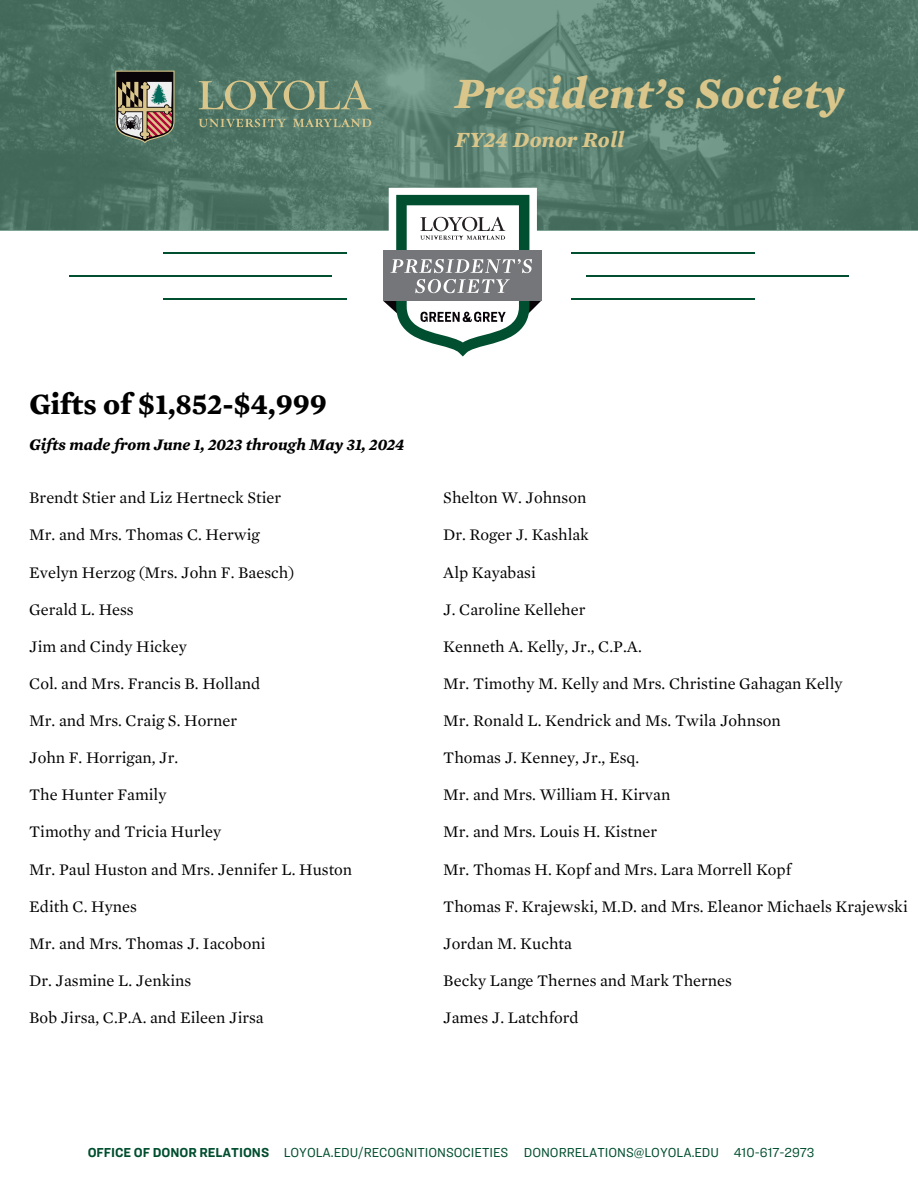
<style>
.page{position:relative;width:918px;height:1188px;background:#fff}
.page>*{position:absolute;margin:0;border:0;box-sizing:border-box;transform-origin:0 0}
.t1{font:italic 700 44.25px "Mercury Text G1";letter-spacing:.01em;color:#dac68a}
.t2{font:700 30px "Mercury Text G1";color:#000}
.t3{font:italic 700 22.05px "Mercury Text G1";letter-spacing:.01em;color:#dac68a}
.t4{font:16.5px "Mercury Text G1";color:#000}
.t5{font:italic 700 16.5px "Mercury Text G1";color:#000}
.t6{font:13.5px "Ringside Narrow";color:#004e2f}
.t7{font:700 13.5px "Ringside Narrow";color:#004e2f}
</style>
<div class="page">
<svg style="left:0;top:0;width:918px;height:230px;background:#527969"></svg>
<svg style="left:114px;top:69px;width:62px;height:76px;background:#7b7566"></svg>
<hr style="left:69px;top:275px;width:262px;height:2px;background:#004f30">
<hr style="left:163px;top:252px;width:184px;height:1px;background:#004f30">
<hr style="left:163px;top:298px;width:184px;height:2px;background:#004f30">
<svg style="left:199px;top:80px;width:173px;height:30px;background:#758c71"></svg>
<svg style="left:199px;top:119px;width:87px;height:8px"></svg>
<svg style="left:293px;top:119px;width:78px;height:8px"></svg>
<svg style="left:379px;top:180px;width:165px;height:177px"></svg>
<hr style="left:571px;top:252px;width:184px;height:1px;background:#004f30">
<hr style="left:571px;top:298px;width:184px;height:2px;background:#004f30">
<hr style="left:586px;top:275px;width:263px;height:2px;background:#004f30">
<p class="t1" style="left:455px;top:66px;width:391px">President’s Society</p>
<p class="t3" style="left:455px;top:126px;width:171px">FY24 Donor Roll</p>
<p class="t2" style="left:29px;top:385px;width:299px">Gifts of $1,852-$4,999</p>
<h3 class="t5" style="left:29px;top:434px;width:377px">Gifts made from June 1, 2023 through May 31, 2024</h3>
<p class="t4" style="left:29px;top:488px;width:254px">Brendt Stier and Liz Hertneck Stier</p>
<p class="t4" style="left:29px;top:525px;width:232px">Mr. and Mrs. Thomas C. Herwig</p>
<p class="t4" style="left:29px;top:562px;width:267px">Evelyn Herzog (Mrs. John F. Baesch)</p>
<p class="t4" style="left:29px;top:599px;width:106px">Gerald L. Hess</p>
<p class="t4" style="left:29px;top:636px;width:159px">Jim and Cindy Hickey</p>
<p class="t4" style="left:29px;top:673px;width:233px">Col. and Mrs. Francis B. Holland</p>
<p class="t4" style="left:29px;top:710px;width:209px">Mr. and Mrs. Craig S. Horner</p>
<p class="t4" style="left:29px;top:747px;width:151px">John F. Horrigan, Jr.</p>
<p class="t4" style="left:29px;top:785px;width:139px">The Hunter Family</p>
<p class="t4" style="left:29px;top:822px;width:194px">Timothy and Tricia Hurley</p>
<p class="t4" style="left:29px;top:859px;width:325px">Mr. Paul Huston and Mrs. Jennifer L. Huston</p>
<p class="t4" style="left:29px;top:896px;width:109px">Edith C. Hynes</p>
<p class="t4" style="left:29px;top:933px;width:238px">Mr. and Mrs. Thomas J. Iacoboni</p>
<p class="t4" style="left:29px;top:970px;width:164px">Dr. Jasmine L. Jenkins</p>
<p class="t4" style="left:29px;top:1007px;width:236px">Bob Jirsa, C.P.A. and Eileen Jirsa</p>
<h1 class="t4" style="left:443px;top:488px;width:145px">Shelton W. Johnson</h1>
<h1 class="t4" style="left:443px;top:525px;width:147px">Dr. Roger J. Kashlak</h1>
<h1 class="t4" style="left:443px;top:562px;width:94px">Alp Kayabasi</h1>
<h1 class="t4" style="left:443px;top:599px;width:144px">J. Caroline Kelleher</h1>
<h1 class="t4" style="left:443px;top:636px;width:200px">Kenneth A. Kelly, Jr., C.P.A.</h1>
<h1 class="t4" style="left:443px;top:673px;width:401px">Mr. Timothy M. Kelly and Mrs. Christine Gahagan Kelly</h1>
<h1 class="t4" style="left:443px;top:710px;width:339px">Mr. Ronald L. Kendrick and Ms. Twila Johnson</h1>
<h1 class="t4" style="left:443px;top:747px;width:197px">Thomas J. Kenney, Jr., Esq.</h1>
<h1 class="t4" style="left:443px;top:785px;width:229px">Mr. and Mrs. William H. Kirvan</h1>
<h1 class="t4" style="left:443px;top:822px;width:215px">Mr. and Mrs. Louis H. Kistner</h1>
<h1 class="t4" style="left:443px;top:859px;width:349px">Mr. Thomas H. Kopf and Mrs. Lara Morrell Kopf</h1>
<h1 class="t4" style="left:443px;top:896px;width:466px">Thomas F. Krajewski, M.D. and Mrs. Eleanor Michaels Krajewski</h1>
<h1 class="t4" style="left:443px;top:933px;width:130px">Jordan M. Kuchta</h1>
<h1 class="t4" style="left:443px;top:970px;width:290px">Becky Lange Thernes and Mark Thernes</h1>
<h1 class="t4" style="left:443px;top:1007px;width:137px">James J. Latchford</h1>
<p class="t7" style="left:88px;top:1144px;width:183px">OFFICE OF DONOR RELATIONS</p>
<h2 class="t6" style="left:284px;top:1144px;width:226px">LOYOLA.EDU/RECOGNITIONSOCIETIES</h2>
<h3 class="t6" style="left:524px;top:1144px;width:197px">DONORRELATIONS@LOYOLA.EDU</h3>
<h3 class="t6" style="left:734px;top:1144px;width:82px">410-617-2973</h3>
</div>
